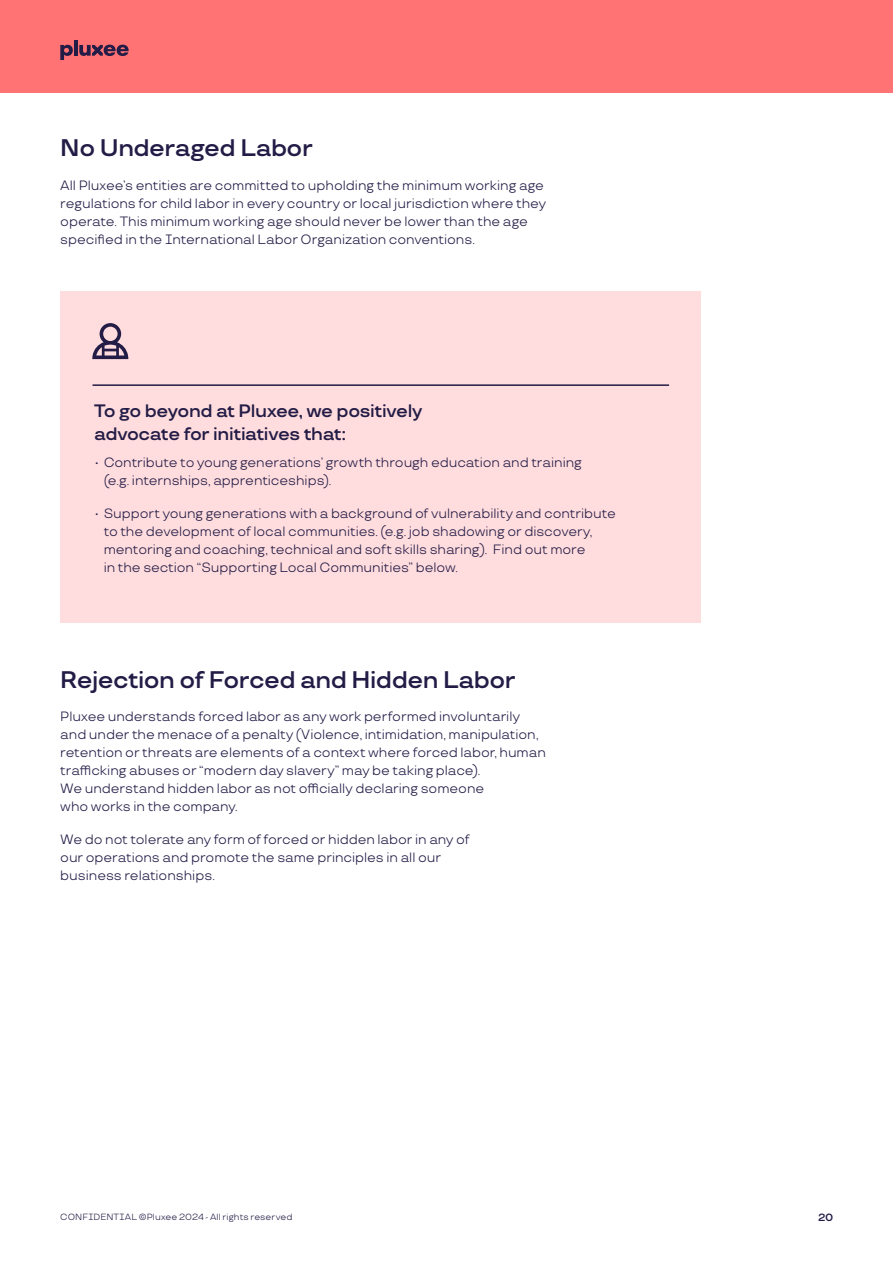
<style>
.page{position:relative;width:893px;height:1263px;background:#fff}
.page>*{position:absolute;margin:0;border:0;box-sizing:border-box;transform-origin:0 0}
.t1{font:600 24px "TT Travels";letter-spacing:-.025em;color:#221c46}
.t2{font:600 18px/22.5px "TT Travels";letter-spacing:-.025em;color:#221c46}
.t3{font:13.5px/18px "TT Travels";letter-spacing:-.005em;color:#221c46}
.t4{font:600 10.5px "TT Travels";color:#221c46}
.t5{font:9px "TT Travels";letter-spacing:.01em;color:#221c46}
</style>
<div class="page">
<div style="left:60px;top:291px;width:641px;height:332px;background:#ffdcdd"></div>
<hr style="left:93px;top:384px;width:576px;height:2px;background:#221c46">
<svg style="left:92px;top:323px;width:36px;height:36px"></svg>
<div style="left:0;top:0;width:893px;height:93px;background:#ff7375"></div>
<svg style="left:60px;top:45px;width:13px;height:15px"></svg>
<hr style="left:74px;top:41px;width:4px;height:15px;background:#221c46">
<svg style="left:79px;top:45px;width:50px;height:11px"></svg>
<h1 class="t1" style="left:60px;top:134px;width:254px">No Underaged Labor</h1>
<p class="t3" style="left:60px;top:176px;width:487px">All Pluxee’s entities are committed to upholding the minimum working age regulations for child labor in every country or local jurisdiction where they operate. This minimum working age should never be lower than the age specified in the International Labor Organization conventions.</p>
<h2 class="t2" style="left:94px;top:400px;width:330px">To go beyond at Pluxee, we positively advocate for initiatives that:</h2>
<p class="t3" style="left:104px;top:454px;width:480px;text-indent:-9px">• Contribute to young generations’ growth through education and training (e.g. internships, apprenticeships).</p>
<p class="t3" style="left:104px;top:505px;width:514px;text-indent:-9px">• Support young generations with a background of vulnerability and contribute to the development of local communities. (e.g. job shadowing or discovery, mentoring and coaching, technical and soft skills sharing). Find out more<br>in the section “Supporting Local Communities” below.</p>
<h1 class="t1" style="left:60px;top:665px;width:457px">Rejection of Forced and Hidden Labor</h1>
<p class="t3" style="left:60px;top:707px;width:487px">Pluxee understands forced labor as any work performed involuntarily and under the menace of a penalty (Violence, intimidation, manipulation, retention or threats are elements of a context where forced labor, human trafficking abuses or “modern day slavery” may be taking place).<br>We understand hidden labor as not officially declaring someone<br>who works in the company.</p>
<p class="t3" style="left:60px;top:830px;width:411px">We do not tolerate any form of forced or hidden labor in any of our operations and promote the same principles in all our business relationships.</p>
<p class="t5" style="left:60px;top:1212px;width:234px">CONFIDENTIAL ©Pluxee 2024 - All rights reserved</p>
<p class="t4" style="left:818px;top:1210px;width:17px">20</p>
</div>
